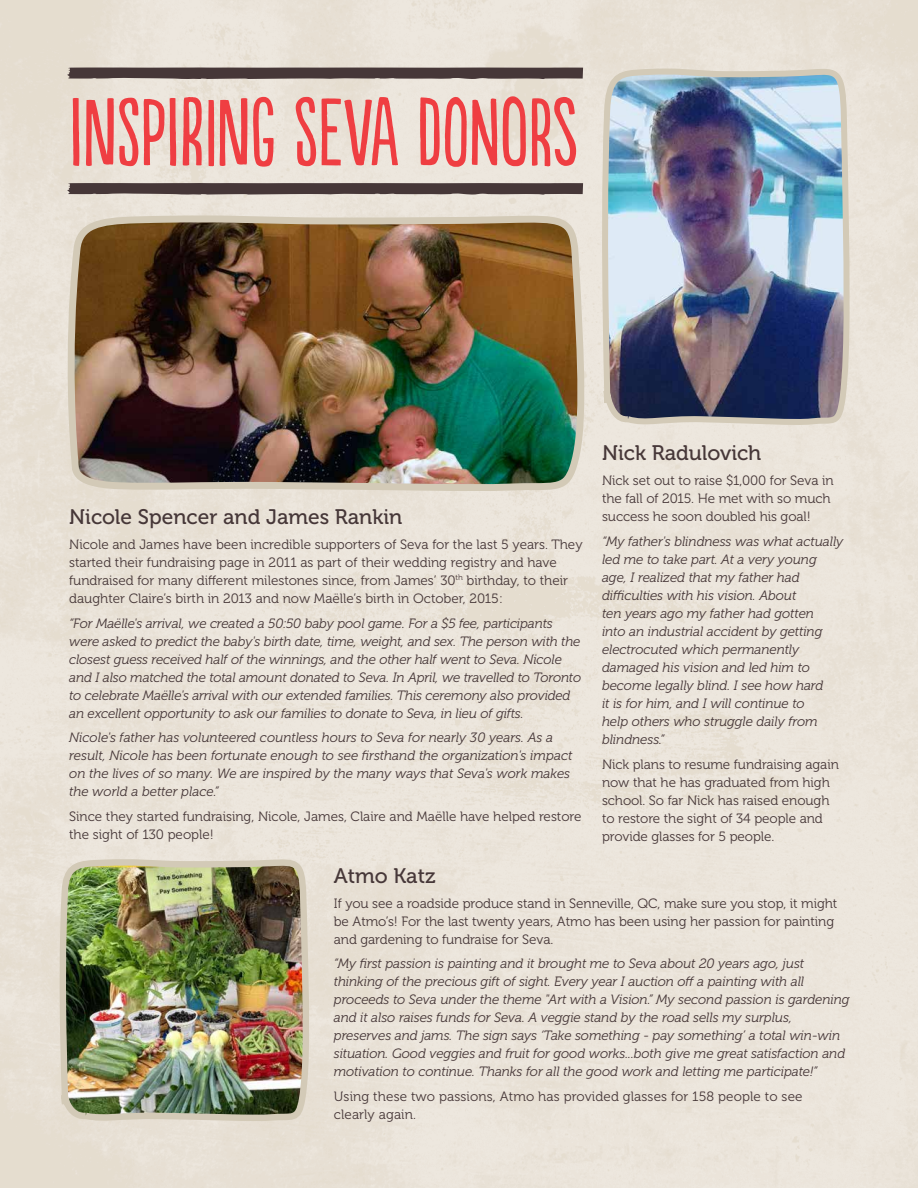
<style>
.page{position:relative;width:918px;height:1188px;background:#fff}
.page>*{position:absolute;margin:0;border:0;box-sizing:border-box;transform-origin:0 0}
.t1{font:90px "Populaire";color:#ef3e42}
.t2{font:21px "Museo 500";color:#463738}
.t3{font:italic 13.5px/18px "Museo 300";letter-spacing:-.01em;color:#463738}
.t4{font:13.5px/18px "Museo 300";letter-spacing:-.005em;color:#463738}
</style>
<div class="page">
<img style="left:596px;top:64px;width:259px;height:365px">
<svg style="left:67px;top:67px;width:516px;height:12px;background:#554646"></svg>
<svg style="left:67px;top:183px;width:516px;height:12px;background:#554646"></svg>
<img style="left:53px;top:855px;width:262px;height:268px">
<img style="left:58px;top:211px;width:535px;height:283px">
<h1 class="t1" style="left:69px;top:83px;width:510px">INSPIRING SEVA DONORS</h1>
<h2 class="t2" style="left:69px;top:505px;width:335px">Nicole Spencer and James Rankin</h2>
<p class="t4" style="left:69px;top:536px;width:515px">Nicole and James have been incredible supporters of Seva for the last 5 years. They started their fundraising page in 2011 as part of their wedding registry and have fundraised for many different milestones since, from James’ 30<sup>th</sup> birthday, to their daughter Claire’s birth in 2013 and now Maëlle’s birth in October, 2015:</p>
<p class="t3" style="left:69px;top:614px;width:514px">“For Maëlle's arrival, we created a 50:50 baby pool game. For a $5 fee, participants were asked to predict the baby's birth date, time, weight, and sex. The person with the closest guess received half of the winnings, and the other half went to Seva. Nicole and I also matched the total amount donated to Seva. In April, we travelled to Toronto to celebrate Maëlle's arrival with our extended families. This ceremony also provided an excellent opportunity to ask our families to donate to Seva, in lieu of gifts.</p>
<p class="t3" style="left:69px;top:729px;width:505px">Nicole's father has volunteered countless hours to Seva for nearly 30 years. As a result, Nicole has been fortunate enough to see firsthand the organization's impact on the lives of so many. We are inspired by the many ways that Seva's work makes the world a better place.”</p>
<p class="t4" style="left:69px;top:808px;width:514px">Since they started fundraising, Nicole, James, Claire and Maëlle have helped restore the sight of 130 people!</p>
<h2 class="t2" style="left:602px;top:442px;width:161px">Nick Radulovich</h2>
<p class="t4" style="left:602px;top:472px;width:233px">Nick set out to raise $1,000 for Seva in the fall of 2015. He met with so much success he soon doubled his goal!</p>
<p class="t3" style="left:602px;top:532px;width:243px">“My father's blindness was what actually led me to take part. At a very young age, I realized that my father had difficulties with his vision. About<br>ten years ago my father had gotten<br>into an industrial accident by getting electrocuted which permanently damaged his vision and led him to become legally blind. I see how hard<br>it is for him, and I will continue to<br>help others who struggle daily from blindness.”</p>
<p class="t4" style="left:602px;top:755px;width:238px">Nick plans to resume fundraising again now that he has graduated from high school. So far Nick has raised enough to restore the sight of 34 people and provide glasses for 5 people.</p>
<h2 class="t2" style="left:334px;top:864px;width:103px">Atmo Katz</h2>
<p class="t4" style="left:334px;top:894px;width:505px">If you see a roadside produce stand in Senneville, QC, make sure you stop, it might be Atmo’s! For the last twenty years, Atmo has been using her passion for painting and gardening to fundraise for Seva.</p>
<p class="t3" style="left:334px;top:955px;width:517px">“My first passion is painting and it brought me to Seva about 20 years ago, just thinking of the precious gift of sight. Every year I auction off a painting with all proceeds to Seva under the theme "Art with a Vision.” My second passion is gardening and it also raises funds for Seva. A veggie stand by the road sells my surplus, preserves and jams. The sign says ‘Take something - pay something’ a total win-win situation. Good veggies and fruit for good works...both give me great satisfaction and motivation to continue. Thanks for all the good work and letting me participate!”</p>
<p class="t4" style="left:334px;top:1088px;width:470px">Using these two passions, Atmo has provided glasses for 158 people to see clearly again.</p>
</div>
